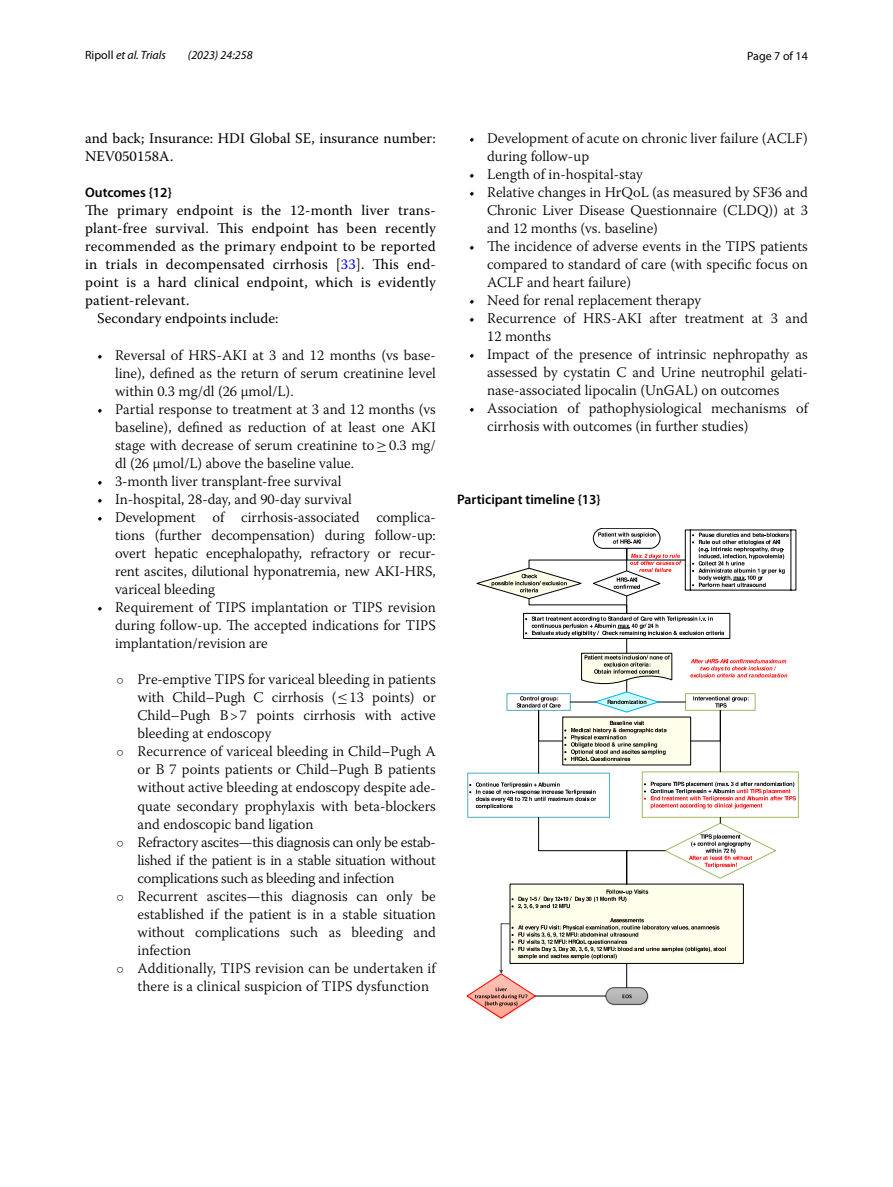
<style>
.page{position:relative;width:893px;height:1187px;background:#fff}
.page>*{position:absolute;margin:0;border:0;box-sizing:border-box;transform-origin:0 0}
.t1{font:300 14.7px/18px "Warnock Pro";color:#000;text-align:justify}
.t2{font:14.7px/18px "Warnock Pro";letter-spacing:.015em;color:#000}
.t3{font:300 14.7px "Warnock Pro";letter-spacing:-.02em;color:#000}
.t4{font:600 13.8px "Myriad Pro";color:#000}
.t5{font:italic 12px "Myriad Pro";color:#000}
.t6{font:12px "Myriad Pro";color:#000}
.s1{font-style:normal}
.s2{color:#00f}
.s3{font-family:"MTSY";font-weight:400}
</style>
<div class="page">
<div style="left:593px;top:528px;width:67px;height:20px;border:1px solid #000;border-radius:10px"></div>
<div style="left:510px;top:883px;width:233px;height:80px;background:#ffffec"></div>
<svg style="left:466px;top:918px;width:260px;height:101px"></svg>
<svg style="left:535px;top:908px;width:151px;height:88px"></svg>
<svg style="left:469px;top:529px;width:327px;height:379px"></svg>
<p class="t5" style="left:85px;top:48px;width:83px"><span class="s1">Ripoll</span> et al. Trials</p>
<p class="t5" style="left:188px;top:48px;width:66px">(2023) 24:258</p>
<p class="t6" style="left:747px;top:48px;width:62px">Page 7 of 14</p>
<p class="t2" style="left:85px;top:128px;width:352px">and back; Insurance: HDI Global SE, insurance number:<br>NEV050158A.</p>
<p class="t4" style="left:85px;top:183px;width:88px">Outcomes {12}</p>
<p class="t2" style="left:85px;top:200px;width:352px">The primary endpoint is the 12-month liver trans-</p>
<p class="t2" style="left:85px;top:218px;width:352px">plant-free survival. This endpoint has been recently</p>
<p class="t2" style="left:85px;top:236px;width:352px">recommended as the primary endpoint to be reported</p>
<p class="t2" style="left:85px;top:254px;width:352px">in trials in decompensated cirrhosis [<span class="s2">33</span>]. This end-</p>
<p class="t2" style="left:85px;top:272px;width:352px">point is a hard clinical endpoint, which is evidently</p>
<p class="t2" style="left:85px;top:290px;width:106px">patient-relevant.</p>
<p class="t2" style="left:97px;top:308px;width:183px">Secondary endpoints include:</p>
<p class="t1" style="left:115px;top:345px;width:322px;text-indent:-18px">• Reversal of HRS-AKI at 3 and 12 months (vs base&shy;line), defined as the return of serum creatinine level within 0.3 mg/dl (26 µmol/L).</p>
<p class="t1" style="left:115px;top:399px;width:322px;text-indent:-18px">• Partial response to treatment at 3 and 12 months (vs baseline), defined as reduction of at least one AKI stage with decrease of serum creatinine to<span class="s3">≥</span>0.3 mg/ dl (26 µmol/L) above the baseline value.</p>
<p class="t1" style="left:97px;top:471px;width:246px">• 3-month liver transplant-free survival</p>
<p class="t1" style="left:97px;top:489px;width:256px">• In-hospital, 28-day, and 90-day survival</p>
<p class="t1" style="left:115px;top:507px;width:322px;text-indent:-18px">• Development of cirrhosis-associated complica&shy;tions (further decompensation) during follow-up: overt hepatic encephalopathy, refractory or recur&shy;rent ascites, dilutional hyponatremia, new AKI-HRS, variceal bleeding</p>
<p class="t1" style="left:115px;top:597px;width:322px;text-indent:-18px">• Requirement of TIPS implantation or TIPS revision during follow-up. The accepted indications for TIPS implantation/revision are</p>
<p class="t1" style="left:117px;top:670px;width:321px"><span class="s3">◦</span> Pre-emptive TIPS for variceal bleeding in patients</p>
<p class="t1" style="left:138px;top:688px;width:300px">with Child–Pugh C cirrhosis (<span class="s3">≤</span>13 points) or</p>
<p class="t1" style="left:138px;top:706px;width:300px">Child–Pugh B&gt;7 points cirrhosis with active</p>
<p class="t1" style="left:138px;top:724px;width:135px">bleeding at endoscopy</p>
<p class="t1" style="left:117px;top:742px;width:321px"><span class="s3">◦</span> Recurrence of variceal bleeding in Child–Pugh A</p>
<p class="t1" style="left:138px;top:760px;width:300px">or B 7 points patients or Child–Pugh B patients</p>
<p class="t1" style="left:138px;top:778px;width:300px">without active bleeding at endoscopy despite ade-</p>
<p class="t1" style="left:138px;top:796px;width:300px">quate secondary prophylaxis with beta-blockers</p>
<p class="t1" style="left:138px;top:814px;width:177px">and endoscopic band ligation</p>
<p class="t3" style="left:117px;top:832px;width:321px"><span class="s3">◦</span> Refractory ascites—this diagnosis can only be estab-</p>
<p class="t3" style="left:138px;top:850px;width:300px">lished if the patient is in a stable situation without</p>
<p class="t3" style="left:138px;top:868px;width:258px">complications such as bleeding and infection</p>
<p class="t1" style="left:117px;top:886px;width:321px"><span class="s3">◦</span> Recurrent ascites—this diagnosis can only be</p>
<p class="t1" style="left:138px;top:904px;width:300px">established if the patient is in a stable situation</p>
<p class="t1" style="left:138px;top:922px;width:300px">without complications such as bleeding and</p>
<p class="t1" style="left:138px;top:940px;width:55px">infection</p>
<p class="t1" style="left:117px;top:958px;width:321px"><span class="s3">◦</span> Additionally, TIPS revision can be undertaken if</p>
<p class="t1" style="left:138px;top:976px;width:293px">there is a clinical suspicion of TIPS dysfunction</p>
<p class="t1" style="left:487px;top:128px;width:322px;text-indent:-18px">• Development of acute on chronic liver failure (ACLF) during follow-up</p>
<p class="t1" style="left:469px;top:164px;width:175px">• Length of in-hospital-stay</p>
<p class="t1" style="left:487px;top:182px;width:322px;text-indent:-18px">• Relative changes in HrQoL (as measured by SF36 and Chronic Liver Disease Questionnaire (CLDQ)) at 3 and 12 months (vs. baseline)</p>
<p class="t1" style="left:487px;top:236px;width:322px;text-indent:-18px">• The incidence of adverse events in the TIPS patients compared to standard of care (with specific focus on ACLF and heart failure)</p>
<p class="t1" style="left:469px;top:290px;width:234px">• Need for renal replacement therapy</p>
<p class="t1" style="left:487px;top:308px;width:322px;text-indent:-18px">• Recurrence of HRS-AKI after treatment at 3 and<br>12 months</p>
<p class="t1" style="left:487px;top:344px;width:322px;text-indent:-18px">• Impact of the presence of intrinsic nephropathy as assessed by cystatin C and Urine neutrophil gelati&shy;nase-associated lipocalin (UnGAL) on outcomes</p>
<p class="t1" style="left:487px;top:398px;width:322px;text-indent:-18px">• Association of pathophysiological mechanisms of cirrhosis with outcomes (in further studies)</p>
<p class="t4" style="left:457px;top:491px;width:145px">Participant timeline {13}</p>
</div>
